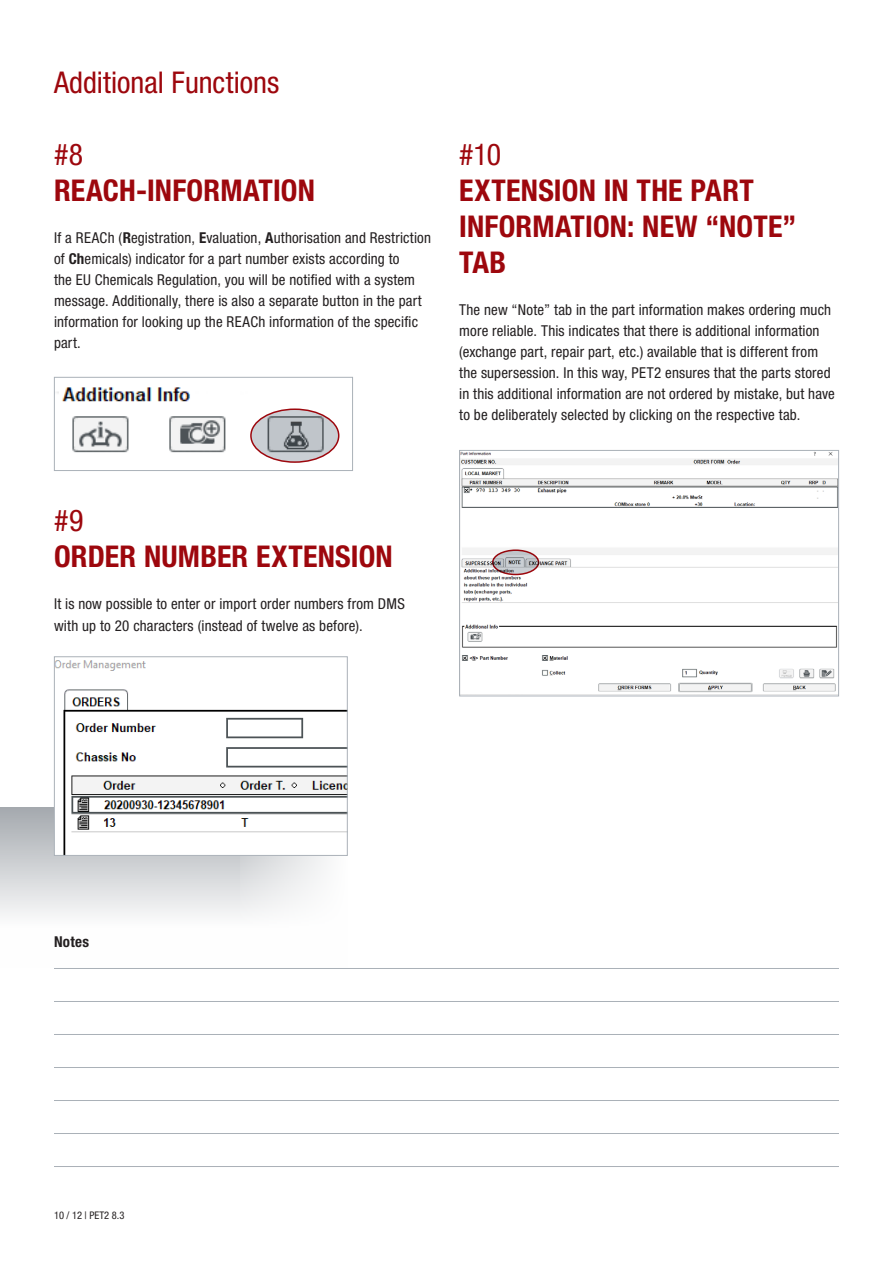
<style>
.page{position:relative;width:893px;height:1263px;background:#fff}
.page>*{position:absolute;margin:0;border:0;box-sizing:border-box;transform-origin:0 0}
.t1{font:700 condensed 30px/36px "Helvetica Neue LT Std";letter-spacing:.005em;color:#9d070d}
.t2{font:condensed 30px "Helvetica Neue LT Std";color:#9d070d}
.t3{font:condensed 15px/21px "Helvetica Neue LT Std";letter-spacing:.01em;color:#231f20}
.t4{font:700 condensed 15px "Helvetica Neue LT Std";letter-spacing:.02em;color:#231f20}
.t5{font:condensed 10.5px "Helvetica Neue LT Std";color:#231f20}
.s1{font-weight:700}
</style>
<div class="page">
<div style="left:0;top:807px;width:415px;height:160px;background:linear-gradient(to bottom,#a9adb2,#fff)"></div>
<div style="left:241px;top:796px;width:223px;height:172px;background:#fff"></div>
<hr style="left:54px;top:968px;width:785px;height:1px;background:#aab1b8">
<hr style="left:54px;top:1001px;width:785px;height:1px;background:#aab1b8">
<hr style="left:54px;top:1034px;width:785px;height:1px;background:#aab1b8">
<hr style="left:54px;top:1067px;width:785px;height:1px;background:#aab1b8">
<hr style="left:54px;top:1100px;width:785px;height:1px;background:#aab1b8">
<hr style="left:54px;top:1133px;width:785px;height:1px;background:#aab1b8">
<hr style="left:54px;top:1166px;width:785px;height:1px;background:#aab1b8">
<img style="left:56px;top:660px;width:290px;height:194px">
<div style="left:54px;top:656px;width:294px;height:200px;border:1px solid #aab1b8"></div>
<img style="left:461px;top:452px;width:376px;height:241px">
<div style="left:459px;top:450px;width:380px;height:246px;border:1px solid #aab1b8"></div>
<svg style="left:493px;top:550px;width:46px;height:24px"></svg>
<div style="left:492px;top:549px;width:47px;height:26px;border:2px solid #9d070d;border-radius:50%"></div>
<img style="left:57px;top:387px;width:283px;height:76px">
<div style="left:54px;top:377px;width:299px;height:94px;border:1px solid #aab1b8"></div>
<svg style="left:251px;top:409px;width:88px;height:53px;background:#afafb4"></svg>
<div style="left:250px;top:408px;width:89px;height:55px;border:2px solid #9d070d;border-radius:50%"></div>
<h1 class="t2" style="left:54px;top:65px;width:227px">Additional Functions</h1>
<h1 class="t2" style="left:54px;top:137px;width:31px">#8</h1>
<h1 class="t1" style="left:54px;top:172px;width:263px">REACH-INFORMATION</h1>
<p class="t3" style="left:54px;top:228px;width:378px">If a REACh (<span class="s1">R</span>egistration, <span class="s1">E</span>valuation, <span class="s1">A</span>uthorisation and Restriction of <span class="s1">Ch</span>emicals) indicator for a part number exists according to<br>the EU Chemicals Regulation, you will be notified with a system message. Additionally, there is also a separate button in the part information for looking up the REACh information of the specific part.</p>
<h1 class="t2" style="left:459px;top:137px;width:43px">#10</h1>
<h1 class="t1" style="left:459px;top:172px;width:339px">EXTENSION IN THE PART<br>INFORMATION: NEW “NOTE”<br>TAB</h1>
<p class="t3" style="left:459px;top:300px;width:377px">The new “Note” tab in the part information makes ordering much more reliable. This indicates that there is additional information (exchange part, repair part, etc.) available that is different from the supersession. In this way, PET2 ensures that the parts stored in this additional information are not ordered by mistake, but have to be deliberately selected by clicking on the respective tab.</p>
<h1 class="t2" style="left:54px;top:503px;width:31px">#9</h1>
<h1 class="t1" style="left:54px;top:538px;width:340px">ORDER NUMBER EXTENSION</h1>
<p class="t3" style="left:54px;top:594px;width:353px">It is now possible to enter or import order numbers from DMS with up to 20 characters (instead of twelve as before).</p>
<p class="t4" style="left:54px;top:933px;width:37px">Notes</p>
<p class="t5" style="left:54px;top:1209px;width:72px">10 / 12 | PET2 8.3</p>
</div>
